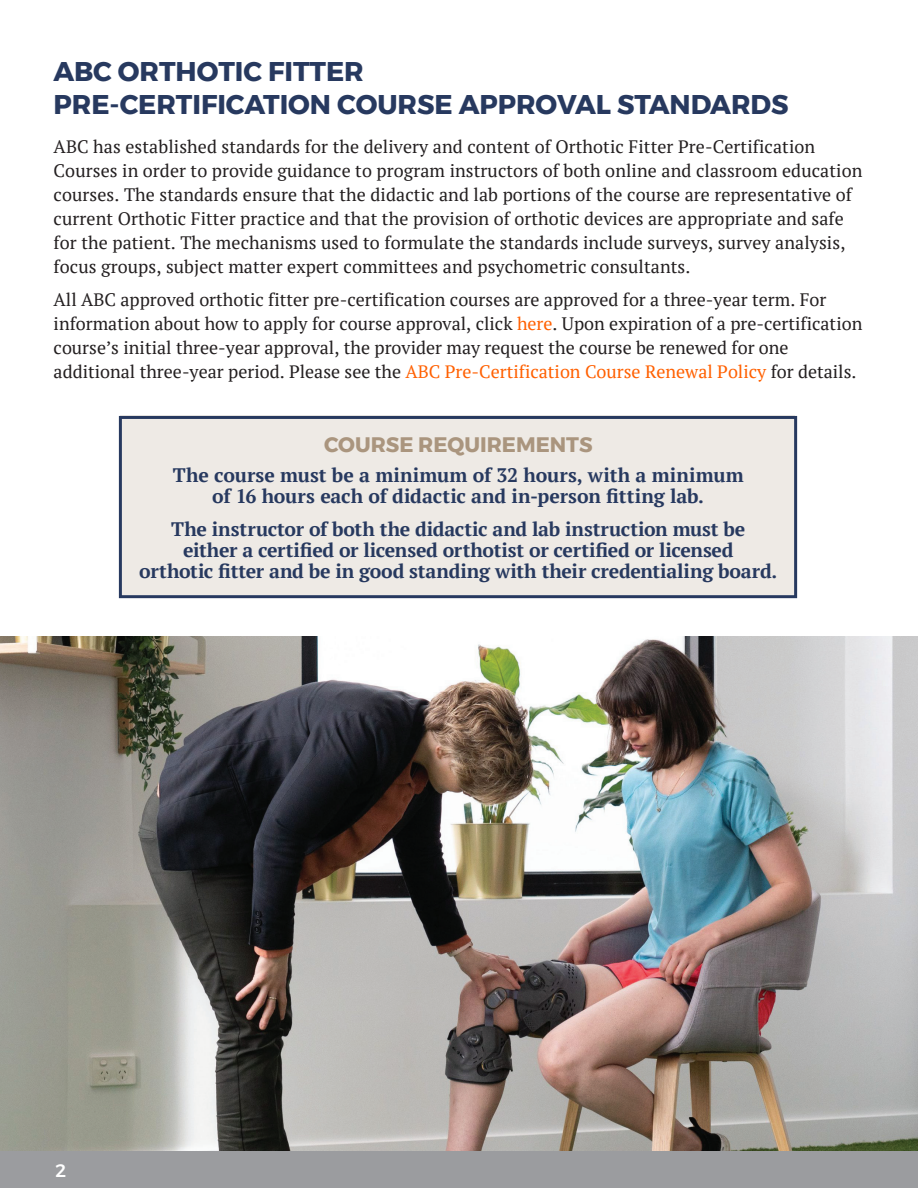
<style>
.page{position:relative;width:918px;height:1188px;background:#fff}
.page>*{position:absolute;margin:0;border:0;box-sizing:border-box;transform-origin:0 0}
.t1{font:700 27px/32.4px "Montserrat";color:#27395f}
.t2{font:700 20.85px "Montserrat";color:#aa957e}
.t3{font:700 19.5px/21px "PT Serif";letter-spacing:-.005em;color:#27395f;text-align:center}
.t4{font:18px/24px "PT Serif";letter-spacing:.005em;color:#231f20}
.t5{font:500 18px "Montserrat";color:#fff}
.s1{color:#ff6000}
</style>
<div class="page">
<div style="left:121px;top:416px;width:674px;height:179px;background:#eeeae5"></div>
<div style="left:119px;top:416px;width:678px;height:182px;border:3px solid #27395f"></div>
<img style="left:1px;top:637px;width:917px;height:514px">
<div style="left:0;top:1151px;width:918px;height:37px;background:#9b9c9f"></div>
<h1 class="t1" style="left:54px;top:56px;width:737px">ABC ORTHOTIC FITTER<br>PRE-CERTIFICATION COURSE APPROVAL STANDARDS</h1>
<p class="t4" style="left:54px;top:134px;width:810px">ABC has established standards for the delivery and content of Orthotic Fitter Pre-Certification Courses in order to provide guidance to program instructors of both online and classroom education courses. The standards ensure that the didactic and lab portions of the course are representative of current Orthotic Fitter practice and that the provision of orthotic devices are appropriate and safe for the patient. The mechanisms used to formulate the standards include surveys, survey analysis, focus groups, subject matter expert committees and psychometric consultants.</p>
<p class="t4" style="left:54px;top:287px;width:810px">All ABC approved orthotic fitter pre-certification courses are approved for a three-year term. For information about how to apply for course approval, click <span class="s1">here</span>. Upon expiration of a pre-certification course’s initial three-year approval, the provider may request the course be renewed for one additional three-year period. Please see the <span class="s1">ABC Pre-Certification Course Renewal Policy</span> for details.</p>
<p class="t2" style="left:324px;top:428px;width:270px">COURSE REQUIREMENTS</p>
<p class="t3" style="left:173px;top:464px;width:573px">The course must be a minimum of 32 hours, with a minimum of 16 hours each of didactic and in-person fitting lab.</p>
<p class="t3" style="left:139px;top:518px;width:640px">The instructor of both the didactic and lab instruction must be<br>either a certified or licensed orthotist or certified or licensed<br>orthotic fitter and be in good standing with their credentialing board.</p>
<p class="t5" style="left:56px;top:1157px;width:12px">2</p>
</div>
